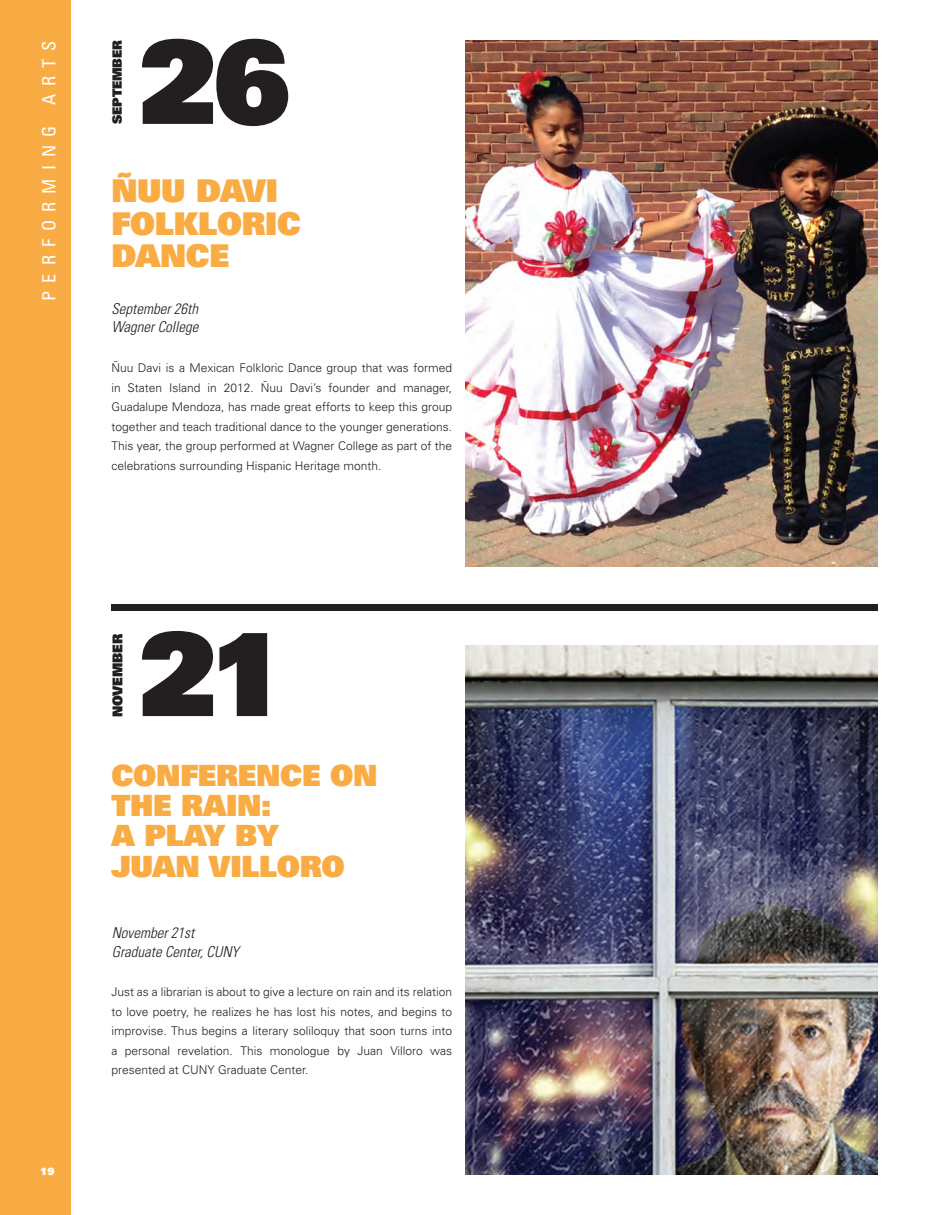
<style>
.page{position:relative;width:945px;height:1215px;background:#fff}
.page>*{position:absolute;margin:0;border:0;box-sizing:border-box;transform-origin:0 0}
.t1{font:900 114.9px "Univers";color:#231f20}
.t2{font:900 31.35px/32.4px "Univers";letter-spacing:-.01em;color:#faac44}
.t3{font:900 29.25px/30.3px "Univers";letter-spacing:-.01em;color:#faac44}
.t4{font:condensed 18.3px "Univers";letter-spacing:.44em;color:#fff}
.t5{font:italic 300 condensed 15px/18.9px "Univers";color:#231f20}
.t6{font:900 13.65px "Univers";letter-spacing:-.01em;color:#231f20}
.t7{font:900 12.9px "Univers";letter-spacing:-.01em;color:#231f20}
.t8{font:300 12px/19.5px "Univers";color:#231f20;text-align:justify}
.t9{font:900 10.05px "Univers";color:#fff}
</style>
<div class="page">
<div style="left:0;top:0;width:70px;height:1215px;background:#faac44"></div>
<img style="left:466px;top:41px;width:412px;height:526px">
<div style="left:111px;top:604px;width:767px;height:7px;background:#231f20"></div>
<img style="left:466px;top:645px;width:412px;height:529px">
<h3 class="t4" style="left:37px;top:301px;width:262px;rotate:-90deg">PERFORMING ARTS</h3>
<h1 class="t1" style="left:138px;top:7px;width:154px">26</h1>
<p class="t7" style="left:109px;top:124px;width:85px;rotate:-90deg">SEPTEMBER</p>
<h2 class="t2" style="left:111px;top:174px;width:191px">ÑUU DAVI<br>FOLKLORIC<br>DANCE</h2>
<p class="t5" style="left:111px;top:299px;width:89px">September 26th<br>Wagner College</p>
<p class="t8" style="left:111px;top:358px;width:342px">Ñuu Davi is a Mexican Folkloric Dance group that was formed in Staten Island in 2012. Ñuu Davi’s founder and manager, Guadalupe Mendoza, has made great efforts to keep this group together and teach traditional dance to the younger generations.<br>This year, the group performed at Wagner College as part of the celebrations surrounding Hispanic Heritage month.</p>
<p class="t6" style="left:108px;top:717px;width:85px;rotate:-90deg">NOVEMBER</p>
<h1 class="t1" style="left:138px;top:599px;width:151px">21</h1>
<h3 class="t3" style="left:111px;top:759px;width:268px">CONFERENCE ON<br>THE RAIN:<br>A PLAY BY<br>JUAN VILLORO</h3>
<p class="t5" style="left:112px;top:923px;width:129px">November 21st<br>Graduate Center, CUNY</p>
<p class="t9" style="left:40px;top:1164px;width:16px">19</p>
<p class="t8" style="left:111px;top:982px;width:342px">Just as a librarian is about to give a lecture on rain and its relation to love poetry, he realizes he has lost his notes, and begins to improvise. Thus begins a literary soliloquy that soon turns into a personal revelation. This monologue by Juan Villoro was presented at CUNY Graduate Center.</p>
</div>
